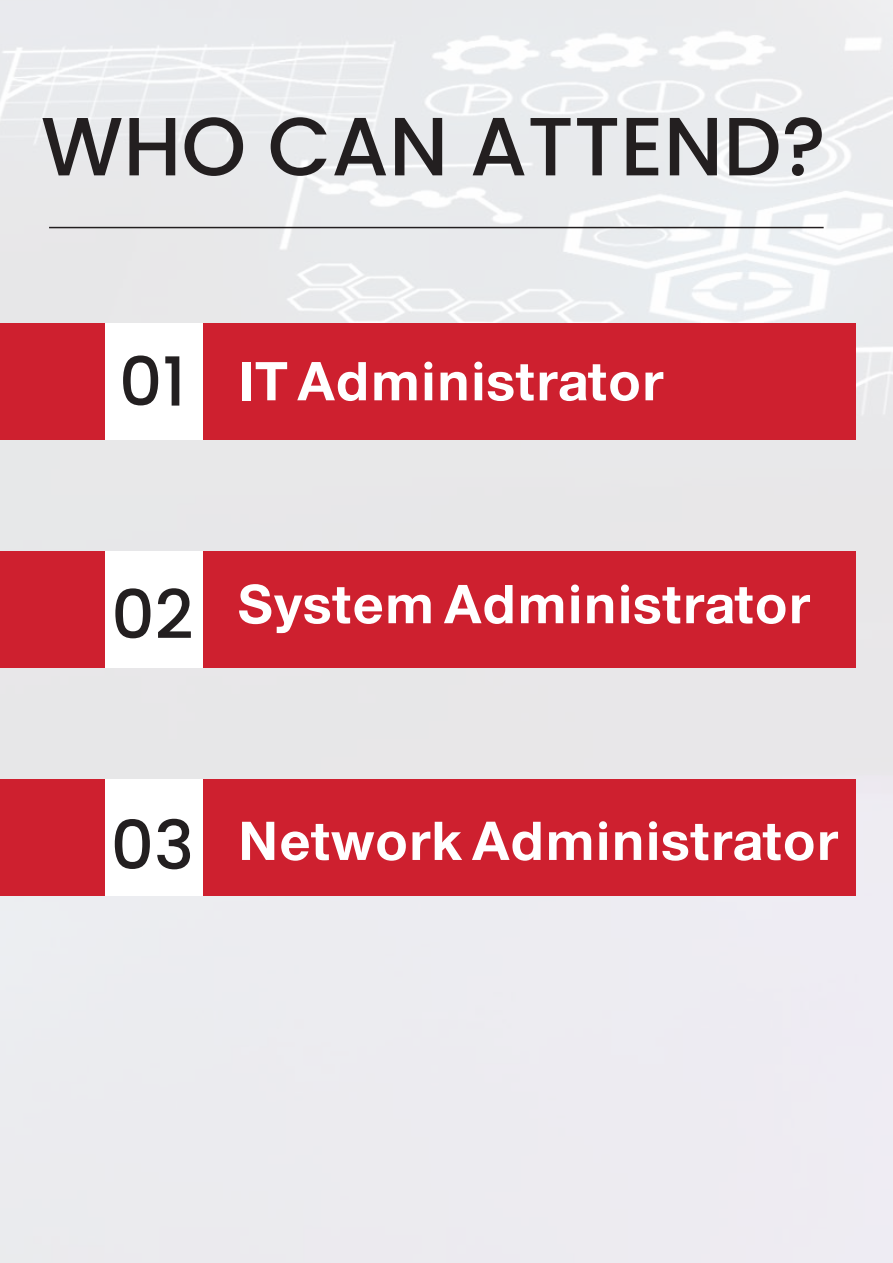
<style>
.page{position:relative;width:893px;height:1263px;background:#e9ebee}
.page>*{position:absolute;margin:0;border:0;box-sizing:border-box;transform-origin:0 0}
.t1{font:500 82.5px "Poppins";color:#231f20}
.t2{font:500 67.5px "Poppins";color:#231f20}
.t3{font:55.5px "be IN Black";color:#fff}
</style>
<div class="page">
<hr style="left:49px;top:227px;width:775px;height:1px;background:#231f20">
<div style="left:0;top:323px;width:855px;height:117px;background:#ce202f"></div>
<div style="left:0;top:551px;width:855px;height:117px;background:#ce202f"></div>
<div style="left:0;top:779px;width:855px;height:116px;background:#ce202f"></div>
<div style="left:105px;top:323px;width:98px;height:117px;background:#fff"></div>
<div style="left:105px;top:551px;width:98px;height:117px;background:#fff"></div>
<div style="left:105px;top:779px;width:98px;height:116px;background:#fff"></div>
<h1 class="t1" style="left:41px;top:99px;width:787px">WHO CAN ATTEND?</h1>
<p class="t2" style="left:119px;top:343px;width:68px">01</p>
<p class="t3" style="left:238px;top:349px;width:427px">IT Administrator</p>
<p class="t2" style="left:111px;top:576px;width:84px">02</p>
<p class="t3" style="left:238px;top:572px;width:574px">System Administrator</p>
<p class="t2" style="left:111px;top:806px;width:85px">03</p>
<p class="t3" style="left:238px;top:808px;width:602px">Network Administrator</p>
</div>
